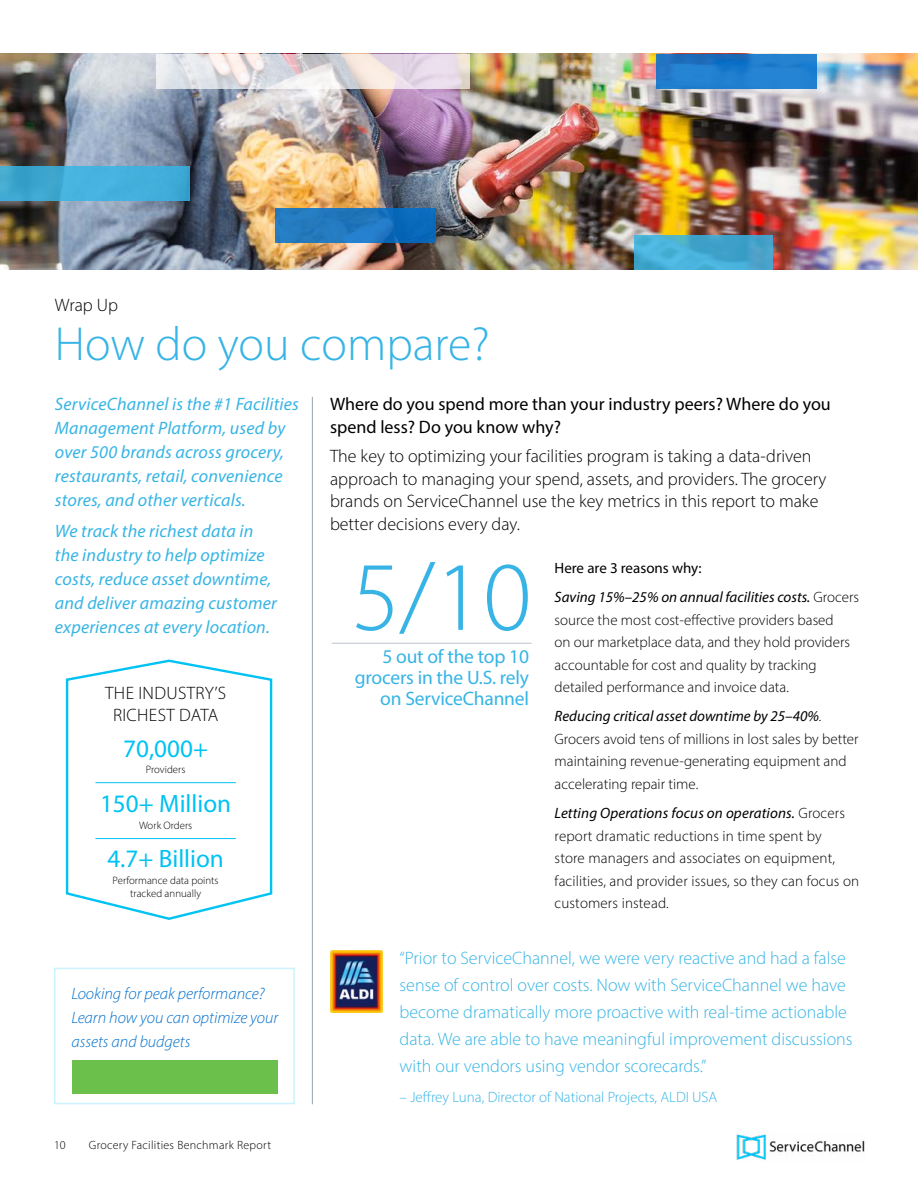
<style>
.page{position:relative;width:918px;height:1188px;background:#fff}
.page>*{position:absolute;margin:0;border:0;box-sizing:border-box;transform-origin:0 0}
.t1{font:300 99px "Myriad Pro";color:#37b4e5}
.t2{font:300 48px "Myriad Pro";color:#37b4e5}
.t3{font:25.2px "Myriad Pro";color:#00c2f3}
.t4{font:19.5px/21px "Myriad Pro";letter-spacing:-.01em;color:#37b4e5;text-align:right}
.t5{font:italic 18px/24px "Myriad Pro";letter-spacing:.01em;color:#37b4e5}
.t6{font:300 18px/27px "Myriad Pro";color:#37b4e5}
.t7{font:300 18px/22.5px "Myriad Pro";color:#000}
.t8{font:18px/22.5px "Myriad Pro";color:#000}
.t9{font:300 18px/21.6px "Myriad Pro";letter-spacing:.02em;color:#000;text-align:center}
.t10{font:italic 300 16.5px/24px "Myriad Pro";color:#0070ce}
.t11{font:300 15px/22.5px "Myriad Pro";color:#000}
.t12{font:italic 15px/29.2px "Myriad Pro";color:#000}
.t13{font:300 15px "Myriad Pro";color:#37b4e5}
.t14{font:300 12px "Myriad Pro";letter-spacing:.025em;color:#000}
.t15{font:300 10.8px/12.9px "Myriad Pro";color:#000;text-align:center}
.s1{font-style:normal}
.s2{font-weight:300;font-style:normal}
.s3{font-weight:400;font-style:italic}
.s4{font-style:italic}
</style>
<div class="page">
<img style="left:736px;top:1134px;width:129px;height:26px">
<img style="left:0;top:54px;width:918px;height:216px">
<div style="left:0;top:166px;width:190px;height:35px;background:linear-gradient(to right,#3fa9d1,#42afde)"></div>
<svg style="left:275px;top:208px;width:161px;height:35px;fill:#2277bd"></svg>
<svg style="left:656px;top:54px;width:160px;height:35px;fill:#2380d0"></svg>
<svg style="left:156px;top:54px;width:313px;height:35px"></svg>
<hr style="left:312px;top:397px;width:1px;height:707px;background:#95a3ae">
<svg style="left:634px;top:235px;width:139px;height:35px"></svg>
<img style="left:330px;top:950px;width:52px;height:63px">
<div style="left:54px;top:968px;width:241px;height:136px;background:#fff;border:2px solid #ccf3fd"></div>
<svg style="left:65px;top:659px;width:208px;height:261px"></svg>
<hr style="left:332px;top:643px;width:200px;height:1px;background:#bcc4cb">
<div style="left:72px;top:1061px;width:206px;height:33px;background:#6ac04a"></div>
<p class="t7" style="left:55px;top:293px;width:65px">Wrap Up</p>
<h2 class="t2" style="left:55px;top:315px;width:436px">How do you compare?</h2>
<p class="t5" style="left:55px;top:392px;width:246px">ServiceChannel is the #1 Facilities<br>Management Platform, used by over 500 brands across grocery, restaurants, retail, convenience stores, and other verticals.</p>
<p class="t5" style="left:55px;top:519px;width:224px">We track the richest data in the industry to help optimize costs, reduce asset downtime, and deliver amazing customer experiences at every location.</p>
<p class="t9" style="left:105px;top:682px;width:122px">THE INDUSTRY’S<br>RICHEST DATA</p>
<h3 class="t3" style="left:123px;top:733px;width:86px">70,000+</h3>
<p class="t15" style="left:146px;top:763px;width:41px">Providers</p>
<h3 class="t3" style="left:100px;top:788px;width:133px">150+ Million</h3>
<p class="t15" style="left:139px;top:818px;width:55px">Work Orders</p>
<h3 class="t3" style="left:107px;top:843px;width:118px">4.7+ Billion</h3>
<p class="t15" style="left:113px;top:873px;width:108px">Performance data points tracked annually</p>
<p class="t10" style="left:71px;top:981px;width:208px">Looking for peak performance?<br>Learn how you can optimize your assets and budgets</p>
<p class="t14" style="left:54px;top:1138px;width:13px">10</p>
<p class="t14" style="left:89px;top:1138px;width:184px">Grocery Facilities Benchmark Report</p>
<p class="t8" style="left:330px;top:393px;width:502px">Where do you spend more than your industry peers? Where do you spend less? Do you know why?</p>
<p class="t7" style="left:330px;top:445px;width:498px">The key to optimizing your facilities program is taking a data-driven approach to managing your spend, assets, and providers. The grocery brands on ServiceChannel use the key metrics in this report to make better decisions every day.</p>
<h1 class="t1" style="left:352px;top:537px;width:181px">5/10</h1>
<p class="t12" style="left:555px;top:553px;width:306px"><span class="s1">Here are 3 reasons why:<br></span>Saving 15%–25% on annual facilities costs. <span class="s2">Grocers</span></p>
<p class="t11" style="left:555px;top:608px;width:297px">source the most cost-effective providers based on our marketplace data, and they hold providers accountable for cost and quality by tracking detailed performance and invoice data.</p>
<p class="t11" style="left:555px;top:705px;width:305px"><span class="s3">Reducing critical asset downtime by 25–40%</span><span class="s4">.<br></span>Grocers avoid tens of millions in lost sales by better maintaining revenue-generating equipment and accelerating repair time.</p>
<p class="t11" style="left:555px;top:802px;width:306px"><span class="s3">Letting Operations focus on operations.</span> Grocers report dramatic reductions in time spent by<br>store managers and associates on equipment, facilities, and provider issues, so they can focus on customers instead.</p>
<h3 class="t4" style="left:355px;top:645px;width:176px">5 out of the top 10 grocers in the U.S. rely on ServiceChannel</h3>
<p class="t6" style="left:400px;top:944px;width:455px">“Prior to ServiceChannel, we were very reactive and had a false sense of control over costs. Now with ServiceChannel we have become dramatically more proactive with real-time actionable data. We are able to have meaningful improvement discussions with our vendors using vendor scorecards.”</p>
<p class="t13" style="left:400px;top:1088px;width:319px">– Jeffrey Luna, Director of National Projects, ALDI USA</p>
</div>
